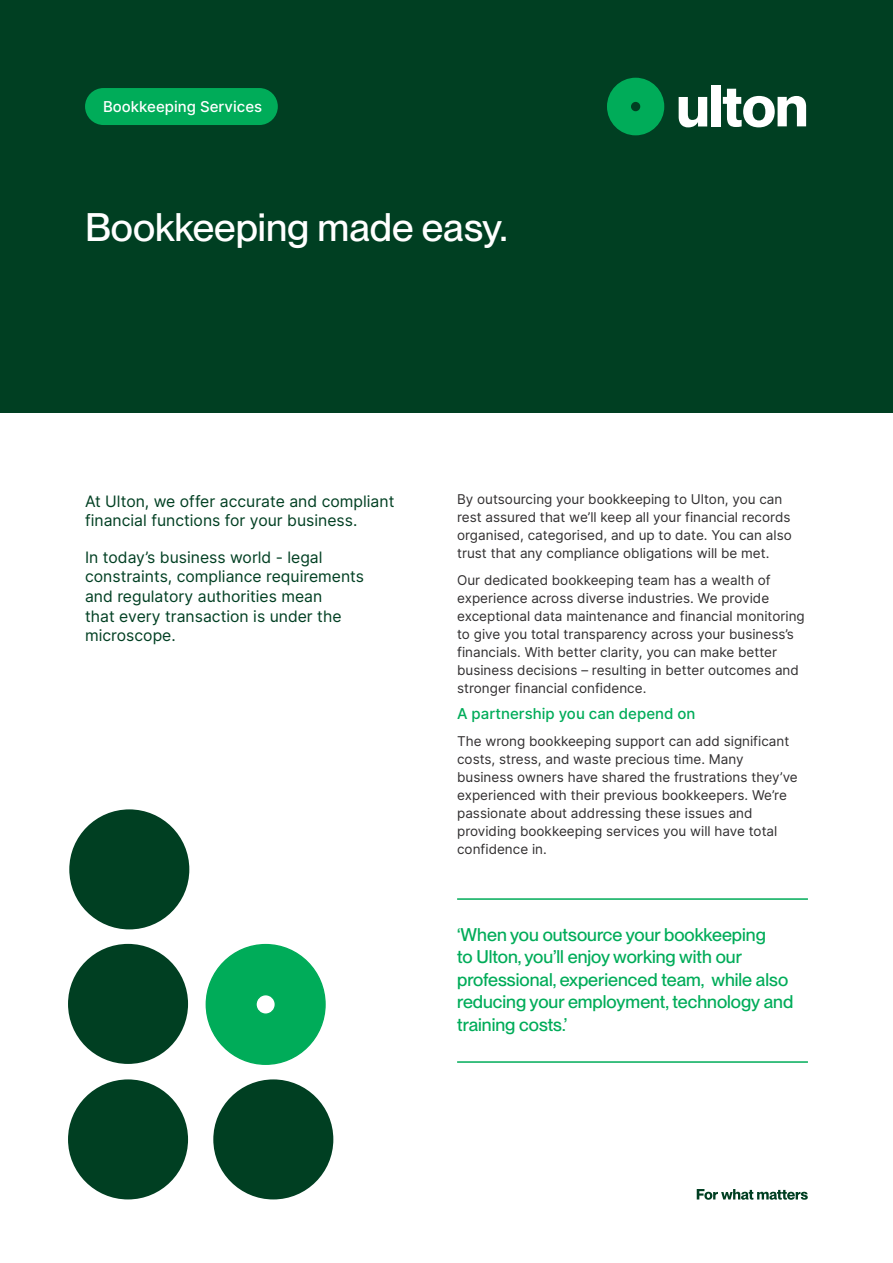
<style>
.page{position:relative;width:893px;height:1263px;background:#fff}
.page>*{position:absolute;margin:0;border:0;box-sizing:border-box;transform-origin:0 0}
.Heading_1{font:500 39px "PP Neue Montreal";color:#fff}
.t1{font:500 18px/22.5px "PP Neue Montreal";color:#00ac59}
.Large_Copy{font:15.75px/19.5px "Inter";color:#003f22}
.t2{font:500 15px "Inter";color:#00ac59}
.Heading_3{font:500 15px "Inter";color:#fff}
.t3{font:13.5px/18px "Inter";color:#312f30}
</style>
<div class="page">
<div style="left:0;top:0;width:893px;height:412px;background:#003f22"></div>
<div style="left:85px;top:88px;width:193px;height:37px;background:#00ac59;border-radius:18px"></div>
<hr style="left:457px;top:898px;width:351px;height:2px;background:#00ac59">
<hr style="left:457px;top:1061px;width:351px;height:2px;background:#00ac59">
<svg style="left:607px;top:78px;width:57px;height:57px"></svg>
<svg style="left:679px;top:97px;width:28px;height:30px"></svg>
<div style="left:711px;top:85px;width:9px;height:41px;background:#fff"></div>
<svg style="left:723px;top:89px;width:83px;height:38px"></svg>
<svg style="left:205px;top:943px;width:121px;height:122px"></svg>
<div style="left:68px;top:944px;width:120px;height:120px;background:#003f22;border-radius:50%"></div>
<div style="left:69px;top:809px;width:120px;height:120px;background:#003f22;border-radius:50%"></div>
<div style="left:213px;top:1079px;width:120px;height:120px;background:#003f22;border-radius:50%"></div>
<div style="left:68px;top:1079px;width:120px;height:120px;background:#003f22;border-radius:50%"></div>
<svg style="left:697px;top:1189px;width:111px;height:11px"></svg>
<p class="Heading_3" style="left:103px;top:96px;width:161px">Bookkeeping Services</p>
<p class="Heading_1" style="left:85px;top:205px;width:424px">Bookkeeping made easy.</p>
<p class="Large_Copy" style="left:85px;top:491px;width:311px">At Ulton, we offer accurate and compliant financial functions for your business.</p>
<p class="Large_Copy" style="left:85px;top:547px;width:281px">In today’s business world - legal constraints, compliance requirements and regulatory authorities mean<br>that every transaction is under the microscope.</p>
<p class="t3" style="left:457px;top:490px;width:336px">By outsourcing your bookkeeping to Ulton, you can rest assured that we’ll keep all your financial records organised, categorised, and up to date. You can also trust that any compliance obligations will be met.</p>
<p class="t3" style="left:457px;top:570px;width:349px">Our dedicated bookkeeping team has a wealth of experience across diverse industries. We provide exceptional data maintenance and financial monitoring to give you total transparency across your business’s financials. With better clarity, you can make better business decisions – resulting in better outcomes and stronger financial confidence.</p>
<p class="t2" style="left:457px;top:703px;width:240px">A partnership you can depend on</p>
<p class="t3" style="left:457px;top:731px;width:342px">The wrong bookkeeping support can add significant costs, stress, and waste precious time. Many business owners have shared the frustrations they’ve experienced with their previous bookkeepers. We’re passionate about addressing these issues and providing bookkeeping services you will have total confidence in.</p>
<p class="t1" style="left:457px;top:923px;width:338px">‘When you outsource your bookkeeping<br>to Ulton, you’ll enjoy working with our professional, experienced team, while also reducing your employment, technology and training costs.’</p>
</div>
